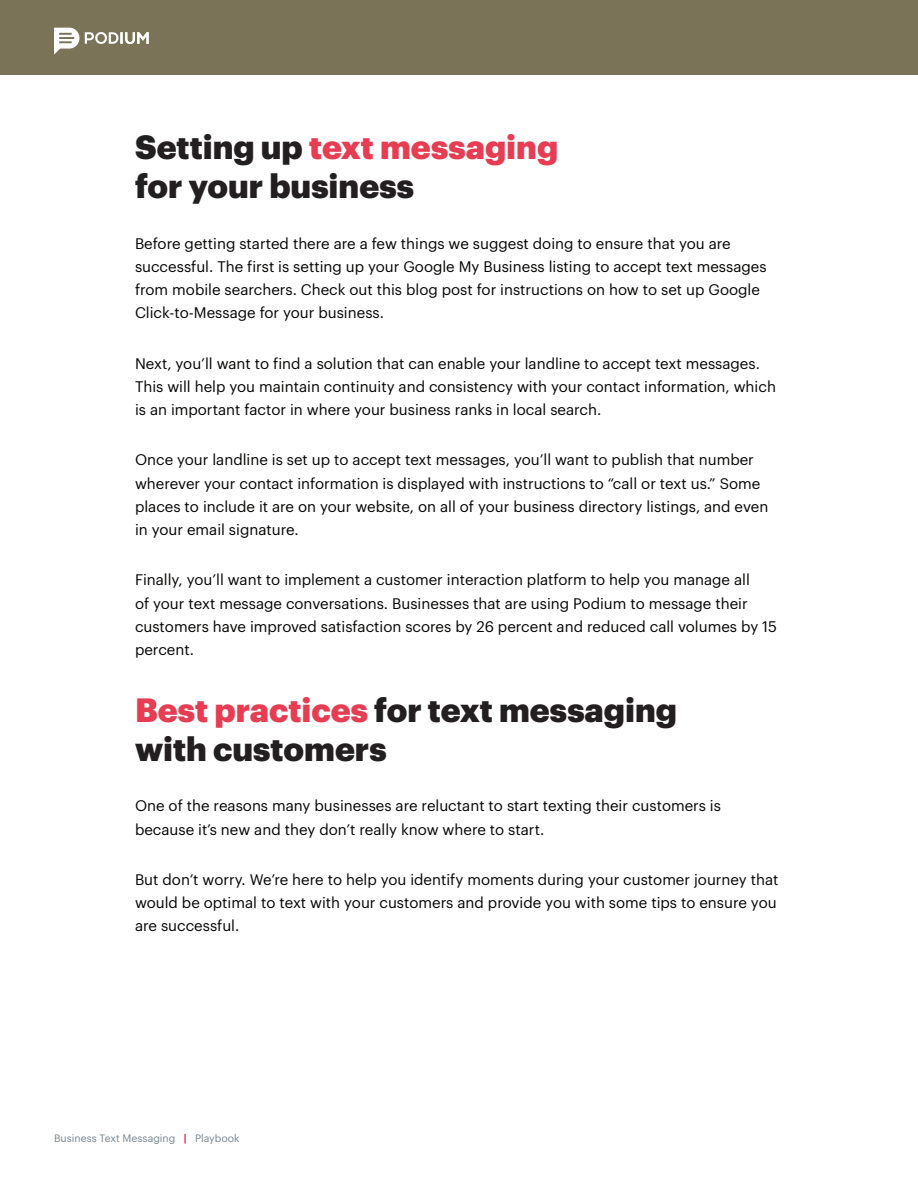
<style>
.page{position:relative;width:918px;height:1188px;background:#fff}
.page>*{position:absolute;margin:0;border:0;box-sizing:border-box;transform-origin:0 0}
.t1{font:900 33px/39.6px "Graphik";color:#231f20}
.t2{font:15px/23.2px "Graphik";color:#040503}
.t3{font:10.5px "Graphik";color:#788592}
.s1{color:#e63d52}
.s2{font-weight:900;color:#e63d52}
</style>
<div class="page">
<div style="left:0;top:0;width:918px;height:75px;background:#7b7357"></div>
<svg style="left:85px;top:32px;width:64px;height:12px"></svg>
<svg style="left:54px;top:28px;width:25px;height:26px"></svg>
<p class="t1" style="left:135px;top:124px;width:425px">Setting up <span class="s1">text messaging </span>for your business</p>
<p class="t2" style="left:135px;top:230px;width:633px">Before getting started there are a few things we suggest doing to ensure that you are successful. The first is setting up your Google My Business listing to accept text messages from mobile searchers. Check out this blog post for instructions on how to set up Google Click-to-Message for your business.</p>
<p class="t2" style="left:135px;top:350px;width:642px">Next, you’ll want to find a solution that can enable your landline to accept text messages.<br>This will help you maintain continuity and consistency with your contact information, which is an important factor in where your business ranks in local search.</p>
<p class="t2" style="left:135px;top:447px;width:635px">Once your landline is set up to accept text messages, you’ll want to publish that number wherever your contact information is displayed with instructions to “call or text us.” Some places to include it are on your website, on all of your business directory listings, and even in your email signature.</p>
<p class="t2" style="left:135px;top:567px;width:644px">Finally, you’ll want to implement a customer interaction platform to help you manage all<br>of your text message conversations. Businesses that are using Podium to message their customers have improved satisfaction scores by 26 percent and reduced call volumes by 15 percent.</p>
<p class="t1" style="left:135px;top:687px;width:544px"><span class="s1">Best practices</span> for text messaging with customers</p>
<p class="t2" style="left:135px;top:793px;width:587px">One of the reasons many businesses are reluctant to start texting their customers is because it’s new and they don’t really know where to start.</p>
<p class="t2" style="left:135px;top:867px;width:645px">But don’t worry. We’re here to help you identify moments during your customer journey that would be optimal to text with your customers and provide you with some tips to ensure you are successful.</p>
<p class="t3" style="left:54px;top:1131px;width:187px">Business Text Messaging <span class="s2">|</span> Playbook</p>
</div>
